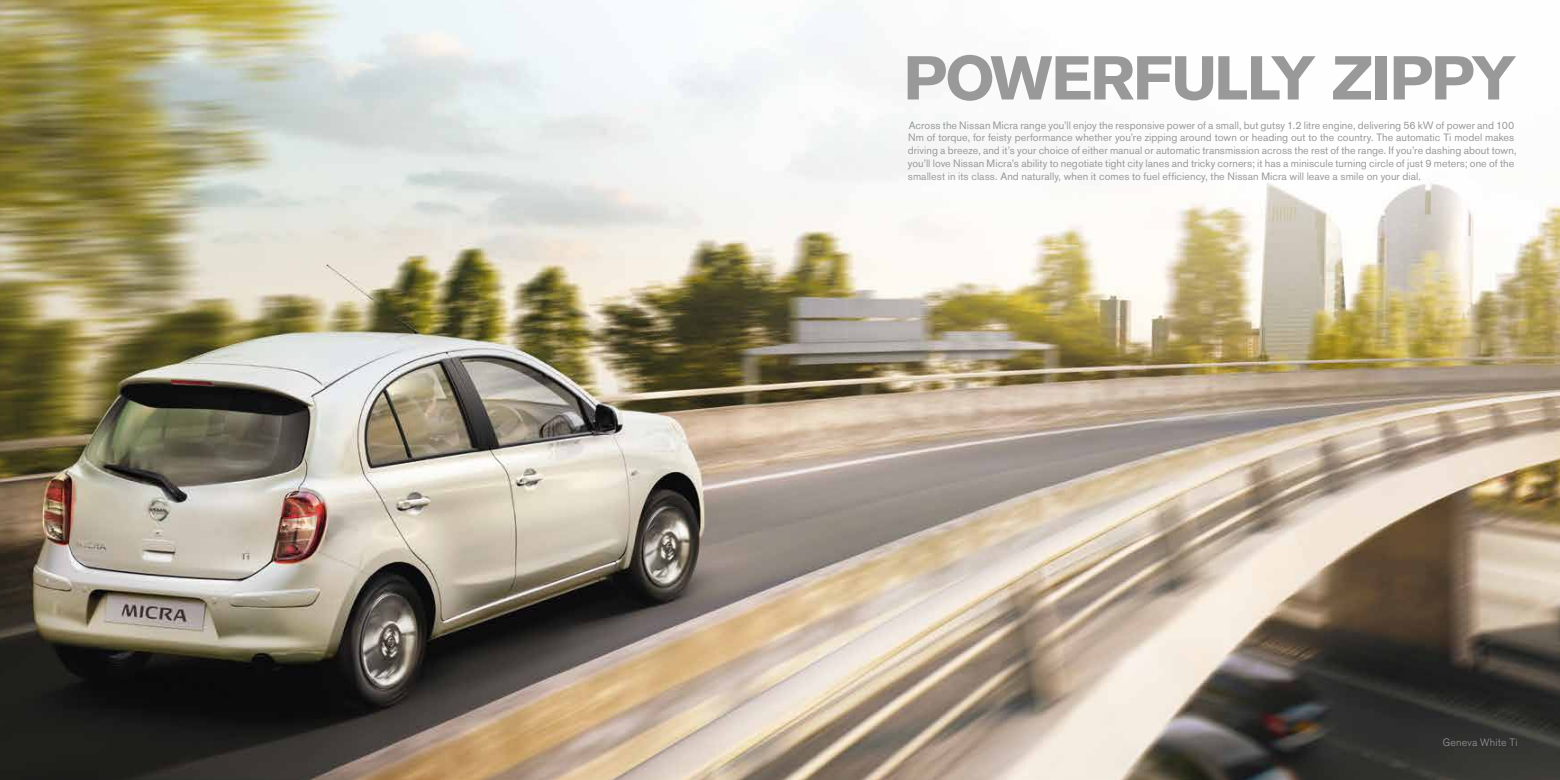
<style>
.page{position:relative;width:1560px;height:780px;background:#fff}
.page>*{position:absolute;margin:0;border:0;box-sizing:border-box;transform-origin:0 0}
.t1{font:700 61.25px "Nissan AG";letter-spacing:-.03em;color:#99999a}
.t2{font:10.62px/12.8px "Nissan AG";letter-spacing:.005em;color:#99999a}
.t3{font:300 10.62px "Nissan AG";letter-spacing:.015em;color:#99999a}
</style>
<div class="page">
<img style="left:0;top:0;width:1559px;height:780px">
<h1 class="t1" style="left:903px;top:43px;width:504px">POWERFULLY ZIPPY</h1>
<p class="t2" style="left:907px;top:118px;width:610px">Across the Nissan Micra range you’ll enjoy the responsive power of a small, but gutsy 1.2 litre engine, delivering 56 kW of power and 100<br>Nm of torque, for feisty performance whether you’re zipping around town or heading out to the country. The automatic Ti model makes driving a breeze, and it’s your choice of either manual or automatic transmission across the rest of the range. If you’re dashing about town, you’ll love Nissan Micra’s ability to negotiate tight city lanes and tricky corners; it has a miniscule turning circle of just 9 meters; one of the smallest in its class. And naturally, when it comes to fuel efficiency, the Nissan Micra will leave a smile on your dial.</p>
<p class="t3" style="left:1442px;top:736px;width:76px">Geneva White Ti</p>
</div>
